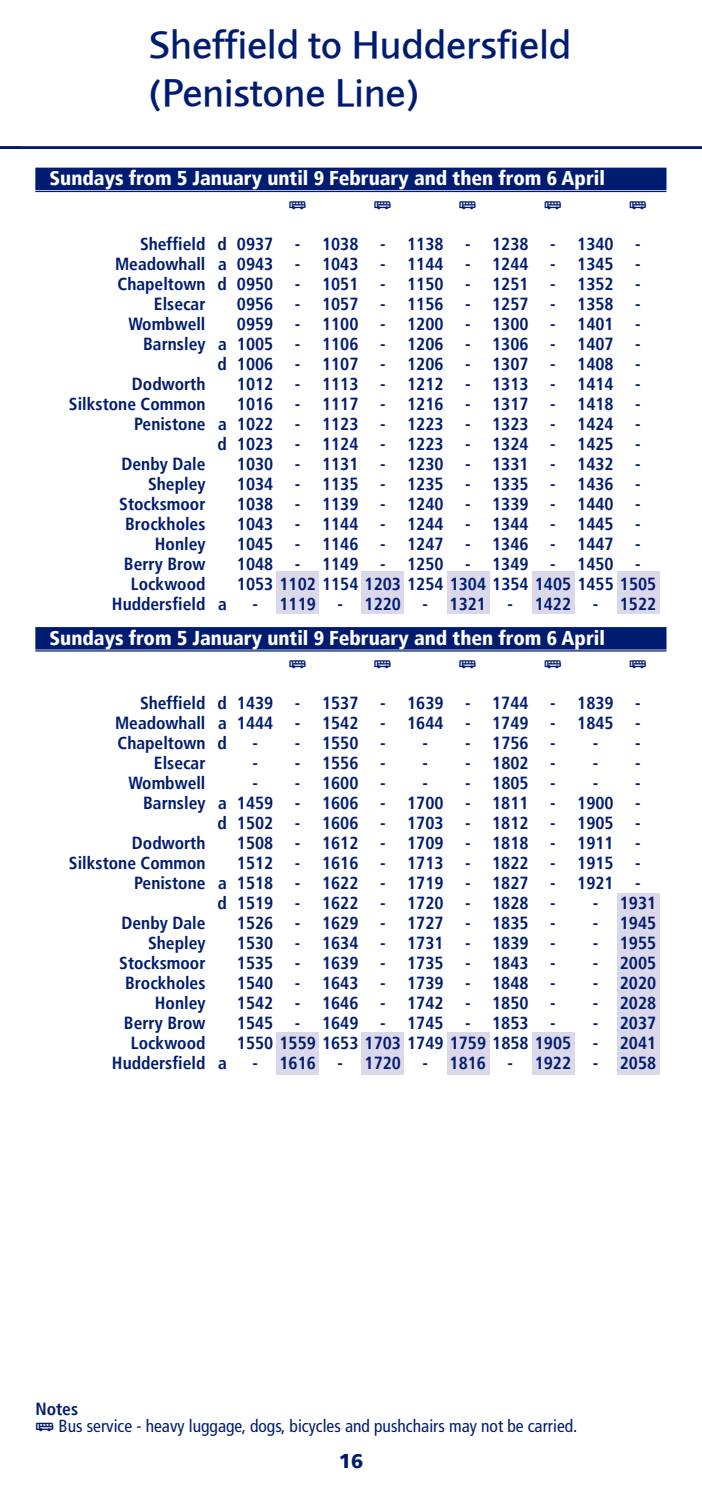
<style>
.page{position:relative;width:702px;height:1489px;background:#fff}
.page>*{position:absolute;margin:0;border:0;box-sizing:border-box;transform-origin:0 0}
.Table_Head_Solid_Blu{font:500 40px/48px "Foundry Sans";color:#001c70}
.Day_Head_Mon_-_Sun{font:900 condensed 20px "Frutiger LT";color:#fff}
.t1{font:900 20px "Frutiger LT";color:#001c70}
.Table_Text{font:700 condensed 17.5px "Frutiger LT";color:#001c70}
.Notes{font:condensed 17.5px "Frutiger LT";color:#001c70}
.Notes_Head{font:700 condensed 17.5px "Frutiger LT";color:#001c70}
.Codes_-_Medium{font:16.5px "BRFACE2";color:#001c70}
.s1{font-family:"BRFACE2";font-stretch:normal}
</style>
<div class="page">
<hr style="left:0;top:146px;width:702px;height:3px;background:#001c70">
<div style="left:276px;top:1032px;width:43px;height:42px;background:#dbd8e9"></div>
<div style="left:361px;top:1032px;width:43px;height:42px;background:#dbd8e9"></div>
<div style="left:446px;top:1032px;width:43px;height:42px;background:#dbd8e9"></div>
<div style="left:531px;top:1032px;width:43px;height:42px;background:#dbd8e9"></div>
<div style="left:617px;top:893px;width:42px;height:181px;background:#dbd8e9"></div>
<div style="left:276px;top:571px;width:43px;height:43px;background:#dbd8e9"></div>
<div style="left:361px;top:571px;width:43px;height:43px;background:#dbd8e9"></div>
<div style="left:446px;top:571px;width:43px;height:43px;background:#dbd8e9"></div>
<div style="left:531px;top:571px;width:43px;height:43px;background:#dbd8e9"></div>
<div style="left:617px;top:571px;width:42px;height:43px;background:#dbd8e9"></div>
<div style="left:35px;top:168px;width:631px;height:22px;background:#001c70"></div>
<hr style="left:35px;top:191px;width:631px;height:1px;background:#001c70">
<div style="left:35px;top:627px;width:631px;height:22px;background:#001c70"></div>
<hr style="left:35px;top:650px;width:631px;height:1px;background:#001c70">
<p class="Table_Head_Solid_Blu" style="left:149px;top:20px;width:424px">Sheffield to Huddersfield (Penistone Line)</p>
<p class="Day_Head_Mon_-_Sun" style="left:49px;top:166px;width:557px">Sundays from 5 January until 9 February and then from 6 April</p>
<p class="Codes_-_Medium" style="left:289px;top:194px;width:19px">G</p>
<p class="Codes_-_Medium" style="left:374px;top:194px;width:19px">G</p>
<p class="Codes_-_Medium" style="left:459px;top:194px;width:19px">G</p>
<p class="Codes_-_Medium" style="left:544px;top:194px;width:19px">G</p>
<p class="Codes_-_Medium" style="left:629px;top:194px;width:19px">G</p>
<p class="Table_Text" style="left:140px;top:233px;width:502px">Sheffield d 0937 - 1038 - 1138 - 1238 - 1340 -</p>
<p class="Table_Text" style="left:115px;top:253px;width:527px">Meadowhall a 0943 - 1043 - 1144 - 1244 - 1345 -</p>
<p class="Table_Text" style="left:118px;top:273px;width:524px">Chapeltown d 0950 - 1051 - 1150 - 1251 - 1352 -</p>
<p class="Table_Text" style="left:154px;top:293px;width:53px">Elsecar</p>
<p class="Table_Text" style="left:237px;top:293px;width:405px">0956 - 1057 - 1156 - 1257 - 1358 -</p>
<p class="Table_Text" style="left:128px;top:313px;width:79px">Wombwell</p>
<p class="Table_Text" style="left:237px;top:313px;width:405px">0959 - 1100 - 1200 - 1300 - 1401 -</p>
<p class="Table_Text" style="left:143px;top:333px;width:499px">Barnsley a 1005 - 1106 - 1206 - 1306 - 1407 -</p>
<p class="Table_Text" style="left:217px;top:353px;width:425px">d 1006 - 1107 - 1206 - 1307 - 1408 -</p>
<p class="Table_Text" style="left:132px;top:373px;width:75px">Dodworth</p>
<p class="Table_Text" style="left:237px;top:373px;width:405px">1012 - 1113 - 1212 - 1313 - 1414 -</p>
<p class="Table_Text" style="left:69px;top:393px;width:138px">Silkstone Common</p>
<p class="Table_Text" style="left:237px;top:393px;width:405px">1016 - 1117 - 1216 - 1317 - 1418 -</p>
<p class="Table_Text" style="left:134px;top:413px;width:508px">Penistone a 1022 - 1123 - 1223 - 1323 - 1424 -</p>
<p class="Table_Text" style="left:217px;top:433px;width:425px">d 1023 - 1124 - 1223 - 1324 - 1425 -</p>
<p class="Table_Text" style="left:121px;top:453px;width:85px">Denby Dale</p>
<p class="Table_Text" style="left:237px;top:453px;width:405px">1030 - 1131 - 1230 - 1331 - 1432 -</p>
<p class="Table_Text" style="left:148px;top:473px;width:59px">Shepley</p>
<p class="Table_Text" style="left:237px;top:473px;width:405px">1034 - 1135 - 1235 - 1335 - 1436 -</p>
<p class="Table_Text" style="left:119px;top:493px;width:88px">Stocksmoor</p>
<p class="Table_Text" style="left:237px;top:493px;width:405px">1038 - 1139 - 1240 - 1339 - 1440 -</p>
<p class="Table_Text" style="left:125px;top:513px;width:82px">Brockholes</p>
<p class="Table_Text" style="left:237px;top:513px;width:405px">1043 - 1144 - 1244 - 1344 - 1445 -</p>
<p class="Table_Text" style="left:155px;top:533px;width:52px">Honley</p>
<p class="Table_Text" style="left:237px;top:533px;width:405px">1045 - 1146 - 1247 - 1346 - 1447 -</p>
<p class="Table_Text" style="left:124px;top:553px;width:83px">Berry Brow</p>
<p class="Table_Text" style="left:237px;top:553px;width:405px">1048 - 1149 - 1250 - 1349 - 1450 -</p>
<p class="Table_Text" style="left:131px;top:573px;width:76px">Lockwood</p>
<p class="Table_Text" style="left:237px;top:573px;width:421px">1053 1102 1154 1203 1254 1304 1354 1405 1455 1505</p>
<p class="Table_Text" style="left:112px;top:593px;width:116px">Huddersfield a</p>
<p class="Table_Text" style="left:252px;top:593px;width:405px">- 1119 - 1220 - 1321 - 1422 - 1522</p>
<p class="Day_Head_Mon_-_Sun" style="left:49px;top:625px;width:557px">Sundays from 5 January until 9 February and then from 6 April</p>
<p class="Codes_-_Medium" style="left:289px;top:654px;width:19px">G</p>
<p class="Codes_-_Medium" style="left:374px;top:654px;width:19px">G</p>
<p class="Codes_-_Medium" style="left:459px;top:654px;width:19px">G</p>
<p class="Codes_-_Medium" style="left:544px;top:654px;width:19px">G</p>
<p class="Codes_-_Medium" style="left:629px;top:654px;width:19px">G</p>
<p class="Table_Text" style="left:140px;top:692px;width:502px">Sheffield d 1439 - 1537 - 1639 - 1744 - 1839 -</p>
<p class="Table_Text" style="left:115px;top:712px;width:527px">Meadowhall a 1444 - 1542 - 1644 - 1749 - 1845 -</p>
<p class="Table_Text" style="left:118px;top:732px;width:111px">Chapeltown d</p>
<p class="Table_Text" style="left:252px;top:732px;width:135px">- - 1550 -</p>
<p class="Table_Text" style="left:422px;top:732px;width:135px">- - 1756 -</p>
<p class="Table_Text" style="left:592px;top:732px;width:50px">- -</p>
<p class="Table_Text" style="left:154px;top:752px;width:53px">Elsecar</p>
<p class="Table_Text" style="left:252px;top:752px;width:135px">- - 1556 -</p>
<p class="Table_Text" style="left:422px;top:752px;width:135px">- - 1802 -</p>
<p class="Table_Text" style="left:592px;top:752px;width:50px">- -</p>
<p class="Table_Text" style="left:128px;top:772px;width:79px">Wombwell</p>
<p class="Table_Text" style="left:252px;top:772px;width:135px">- - 1600 -</p>
<p class="Table_Text" style="left:422px;top:772px;width:135px">- - 1805 -</p>
<p class="Table_Text" style="left:592px;top:772px;width:50px">- -</p>
<p class="Table_Text" style="left:143px;top:792px;width:499px">Barnsley a 1459 - 1606 - 1700 - 1811 - 1900 -</p>
<p class="Table_Text" style="left:217px;top:812px;width:425px">d 1502 - 1606 - 1703 - 1812 - 1905 -</p>
<p class="Table_Text" style="left:132px;top:832px;width:75px">Dodworth</p>
<p class="Table_Text" style="left:237px;top:832px;width:405px">1508 - 1612 - 1709 - 1818 - 1911 -</p>
<p class="Table_Text" style="left:69px;top:852px;width:138px">Silkstone Common</p>
<p class="Table_Text" style="left:237px;top:852px;width:405px">1512 - 1616 - 1713 - 1822 - 1915 -</p>
<p class="Table_Text" style="left:134px;top:872px;width:508px">Penistone a 1518 - 1622 - 1719 - 1827 - 1921 -</p>
<p class="Table_Text" style="left:217px;top:892px;width:340px">d 1519 - 1622 - 1720 - 1828 -</p>
<p class="Table_Text" style="left:592px;top:892px;width:65px">- 1931</p>
<p class="Table_Text" style="left:121px;top:912px;width:85px">Denby Dale</p>
<p class="Table_Text" style="left:237px;top:912px;width:320px">1526 - 1629 - 1727 - 1835 -</p>
<p class="Table_Text" style="left:592px;top:912px;width:65px">- 1945</p>
<p class="Table_Text" style="left:148px;top:932px;width:59px">Shepley</p>
<p class="Table_Text" style="left:237px;top:932px;width:320px">1530 - 1634 - 1731 - 1839 -</p>
<p class="Table_Text" style="left:592px;top:932px;width:65px">- 1955</p>
<p class="Table_Text" style="left:119px;top:952px;width:88px">Stocksmoor</p>
<p class="Table_Text" style="left:237px;top:952px;width:320px">1535 - 1639 - 1735 - 1843 -</p>
<p class="Table_Text" style="left:592px;top:952px;width:65px">- 2005</p>
<p class="Table_Text" style="left:125px;top:972px;width:82px">Brockholes</p>
<p class="Table_Text" style="left:237px;top:972px;width:320px">1540 - 1643 - 1739 - 1848 -</p>
<p class="Table_Text" style="left:592px;top:972px;width:65px">- 2020</p>
<p class="Table_Text" style="left:155px;top:992px;width:52px">Honley</p>
<p class="Table_Text" style="left:237px;top:992px;width:320px">1542 - 1646 - 1742 - 1850 -</p>
<p class="Table_Text" style="left:592px;top:992px;width:65px">- 2028</p>
<p class="Table_Text" style="left:124px;top:1012px;width:83px">Berry Brow</p>
<p class="Table_Text" style="left:237px;top:1012px;width:320px">1545 - 1649 - 1745 - 1853 -</p>
<p class="Table_Text" style="left:592px;top:1012px;width:65px">- 2037</p>
<p class="Table_Text" style="left:131px;top:1032px;width:76px">Lockwood</p>
<p class="Table_Text" style="left:237px;top:1032px;width:421px">1550 1559 1653 1703 1749 1759 1858 1905 - 2041</p>
<p class="Table_Text" style="left:112px;top:1052px;width:116px">Huddersfield a</p>
<p class="Table_Text" style="left:252px;top:1052px;width:405px">- 1616 - 1720 - 1816 - 1922 - 2058</p>
<p class="Notes_Head" style="left:35px;top:1398px;width:44px">Notes</p>
<p class="Notes" style="left:35px;top:1415px;width:543px"><span class="s1">G</span> Bus service - heavy luggage, dogs, bicycles and pushchairs may not be carried.</p>
<p class="t1" style="left:339px;top:1448px;width:26px">16</p>
</div>
